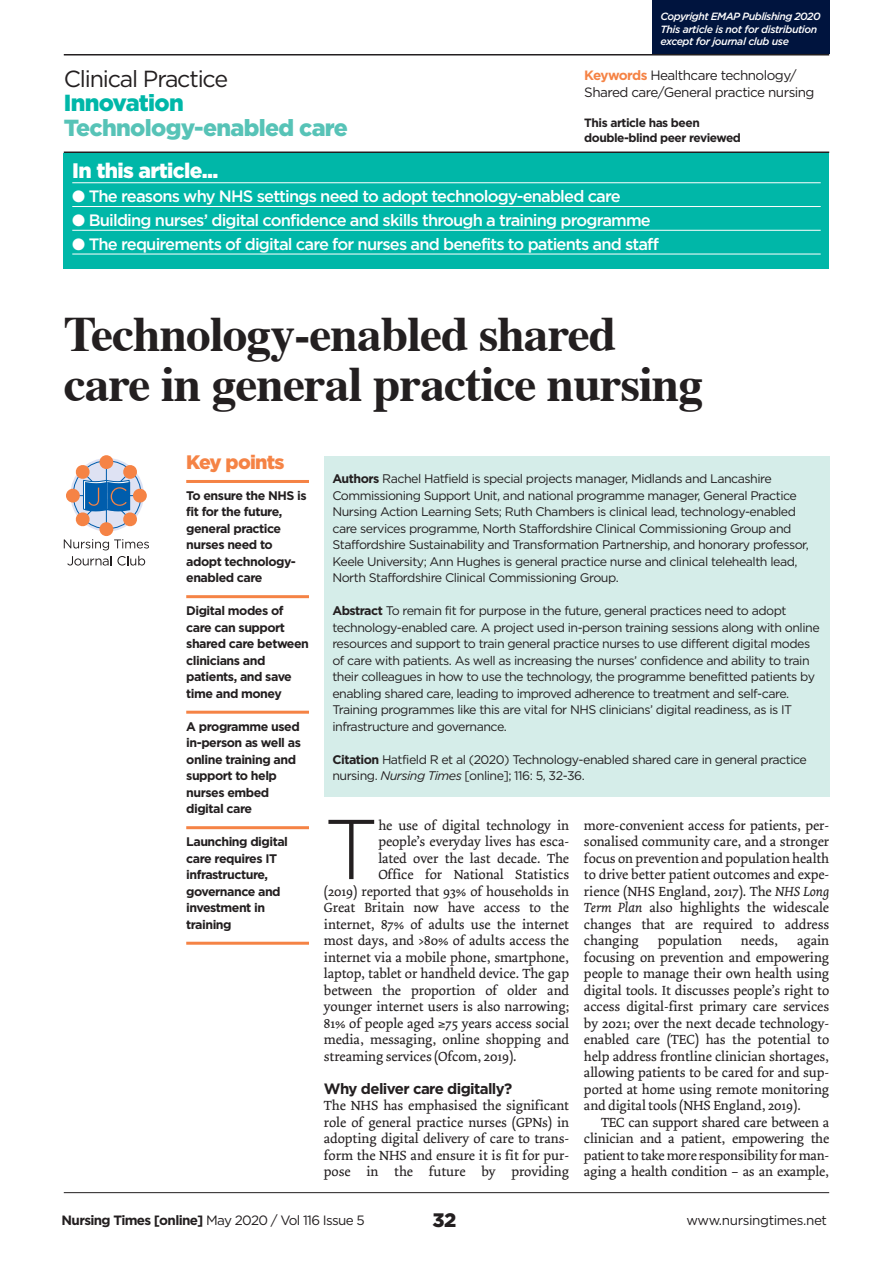
<style>
.page{position:relative;width:893px;height:1263px;background:#fff}
.page>*{position:absolute;margin:0;border:0;box-sizing:border-box;transform-origin:0 0}
.t1{font:300 84.6px "Gotham";color:#231f20}
.t2{font:700 49.5px/49.5px "Times";letter-spacing:-.02em;color:#231f20}
.t3{font:900 23.25px "Gotham";letter-spacing:-.03em;color:#57c3b7}
.t4{font:23.25px "Gotham";letter-spacing:-.05em;color:#231f20}
.t5{font:900 23.25px "Gotham";letter-spacing:-.03em;color:#00b7a8}
.t6{font:900 21px "Gotham";letter-spacing:-.03em;color:#fff}
.t7{font:900 19.5px "Gotham";letter-spacing:-.04em;color:#f58345}
.t8{font:900 19.5px "Gotham";color:#231f20}
.t9{font:500 16.5px "Gotham";letter-spacing:-.05em;color:#fff}
.t10{font:700 15px "Gotham";letter-spacing:-.04em;color:#231f20}
.t11{font:13.95px/16.5px "Dolly";letter-spacing:-.005em;color:#231f20;text-align:justify}
.t12{font:13.5px/16.5px "Gotham";letter-spacing:-.04em;color:#231f20}
.t13{font:700 13.5px "Gotham";letter-spacing:-.05em;color:#231f20}
.t14{font:12.45px/16.5px "Gotham";letter-spacing:-.04em;color:#231f20}
.t15{font:700 12.45px/16.5px "Gotham";letter-spacing:-.04em;color:#231f20}
.t16{font:700 12px/14.2px "Gotham";letter-spacing:-.04em;color:#231f20}
.t17{font:italic 500 10.5px/12.8px "Gotham";letter-spacing:-.04em;color:#fff}
.s1{font-weight:700;color:#f58345}
.s2{font-weight:700}
.s3{font-style:italic}
.s4{font-weight:400}
</style>
<div class="page">
<div style="left:652px;top:0;width:177px;height:54px;background:#00143e"></div>
<hr style="left:64px;top:152px;width:765px;height:1px;background:#231f20">
<hr style="left:64px;top:54px;width:765px;height:2px;background:#231f20">
<hr style="left:64px;top:1192px;width:765px;height:1px;background:#231f20">
<hr style="left:186px;top:480px;width:123px;height:3px;background:#f58345">
<hr style="left:186px;top:595px;width:123px;height:3px;background:#f58345">
<hr style="left:186px;top:711px;width:123px;height:3px;background:#f58345">
<hr style="left:186px;top:826px;width:123px;height:3px;background:#f58345">
<hr style="left:186px;top:942px;width:123px;height:3px;background:#f58345">
<div style="left:324px;top:456px;width:505px;height:340px;background:#d5ede9"></div>
<div style="left:64px;top:153px;width:765px;height:115px;background:#00b7a8"></div>
<hr style="left:72px;top:182px;width:749px;height:1px;background:#fff">
<hr style="left:72px;top:206px;width:749px;height:1px;background:#fff">
<hr style="left:72px;top:230px;width:749px;height:1px;background:#fff">
<hr style="left:72px;top:254px;width:749px;height:1px;background:#fff">
<svg style="left:64px;top:539px;width:85px;height:11px"></svg>
<div style="left:99px;top:455px;width:14px;height:14px;background:#f58345;border-radius:50%"></div>
<div style="left:99px;top:522px;width:14px;height:14px;background:#f58345;border-radius:50%"></div>
<div style="left:66px;top:489px;width:14px;height:13px;background:#f58345;border-radius:50%"></div>
<div style="left:133px;top:489px;width:14px;height:13px;background:#f58345;border-radius:50%"></div>
<svg style="left:73px;top:460px;width:69px;height:69px"></svg>
<svg style="left:67px;top:556px;width:44px;height:9px"></svg>
<svg style="left:117px;top:556px;width:28px;height:10px"></svg>
<h3 class="t4" style="left:64px;top:64px;width:166px">Clinical Practice</h3>
<h3 class="t5" style="left:64px;top:87px;width:122px">Innovation</h3>
<h3 class="t3" style="left:64px;top:112px;width:286px">Technology-enabled care</h3>
<p class="t17" style="left:660px;top:10px;width:162px">Copyright EMAP Publishing 2020<br>This article is not for distribution except for journal club use</p>
<p class="t12" style="left:584px;top:67px;width:232px"><span class="s1">Keywords</span> Healthcare technology/<br>Shared care/General practice nursing</p>
<p class="t16" style="left:584px;top:116px;width:158px">This article has been double-blind peer reviewed</p>
<h3 class="t6" style="left:72px;top:156px;width:148px">In this article...</h3>
<p class="t9" style="left:72px;top:187px;width:550px">● The reasons why NHS settings need to adopt technology-enabled care</p>
<p class="t9" style="left:72px;top:211px;width:580px">● Building nurses’ digital confidence and skills through a training programme</p>
<p class="t9" style="left:72px;top:234px;width:588px">● The requirements of digital care for nurses and benefits to patients and staff</p>
<h2 class="t2" style="left:64px;top:304px;width:641px">Technology-enabled shared care in general practice nursing</h2>
<h3 class="t7" style="left:186px;top:449px;width:100px">Key points</h3>
<p class="t15" style="left:186px;top:487px;width:122px">To ensure the NHS is fit for the future, general practice nurses need to adopt technology&shy;enabled care</p>
<p class="t15" style="left:186px;top:602px;width:124px">Digital modes of care can support shared care between clinicians and patients, and save time and money</p>
<p class="t15" style="left:186px;top:717px;width:116px">A programme used in-person as well as online training and support to help nurses embed digital care</p>
<p class="t15" style="left:186px;top:833px;width:103px">Launching digital care requires IT infrastructure, governance and investment in training</p>
<p class="t14" style="left:332px;top:470px;width:478px"><span class="s2">Authors</span> Rachel Hatfield is special projects manager, Midlands and Lancashire Commissioning Support Unit, and national programme manager, General Practice Nursing Action Learning Sets; Ruth Chambers is clinical lead, technology-enabled care services programme, North Staffordshire Clinical Commissioning Group and Staffordshire Sustainability and Transformation Partnership, and honorary professor, Keele University; Ann Hughes is general practice nurse and clinical telehealth lead, North Staffordshire Clinical Commissioning Group.</p>
<p class="t14" style="left:332px;top:602px;width:489px"><span class="s2">Abstract</span> To remain fit for purpose in the future, general practices need to adopt technology-enabled care. A project used in-person training sessions along with online resources and support to train general practice nurses to use different digital modes of care with patients. As well as increasing the nurses’ confidence and ability to train their colleagues in how to use the technology, the programme benefitted patients by enabling shared care, leading to improved adherence to treatment and self-care.<br>Training programmes like this are vital for NHS clinicians’ digital readiness, as is IT infrastructure and governance.</p>
<p class="t14" style="left:332px;top:751px;width:476px"><span class="s2">Citation</span> Hatfield R et al (2020) Technology-enabled shared care in general practice nursing. <span class="s3">Nursing Times</span> [online]; 116: 5, 32-36.</p>
<h1 class="t1" style="left:324px;top:796px;width:56px">T</h1>
<p class="t11" style="left:378px;top:817px;width:192px">he use of digital technology in</p>
<p class="t11" style="left:378px;top:833px;width:192px">people’s everyday lives has esca-</p>
<p class="t11" style="left:378px;top:850px;width:192px">lated over the last decade. The</p>
<p class="t11" style="left:378px;top:866px;width:192px">Office for National Statistics</p>
<p class="t11" style="left:324px;top:883px;width:247px">(2019) reported that 93% of households in</p>
<p class="t11" style="left:324px;top:899px;width:247px">Great Britain now have access to the</p>
<p class="t11" style="left:324px;top:916px;width:247px">internet, 87% of adults use the internet</p>
<p class="t11" style="left:324px;top:932px;width:247px">most days, and &gt;80% of adults access the</p>
<p class="t11" style="left:324px;top:949px;width:247px">internet via a mobile phone, smartphone,</p>
<p class="t11" style="left:324px;top:965px;width:247px">laptop, tablet or handheld device. The gap</p>
<p class="t11" style="left:324px;top:982px;width:247px">between the proportion of older and</p>
<p class="t11" style="left:324px;top:998px;width:247px">younger internet users is also narrowing;</p>
<p class="t11" style="left:324px;top:1015px;width:247px">81% of people aged ≥75 years access social</p>
<p class="t11" style="left:324px;top:1031px;width:247px">media, messaging, online shopping and</p>
<p class="t11" style="left:324px;top:1048px;width:194px">streaming services (Ofcom, 2019).</p>
<p class="t10" style="left:324px;top:1080px;width:190px">Why deliver care digitally?</p>
<p class="t11" style="left:324px;top:1097px;width:247px">The NHS has emphasised the significant role of general practice nurses (GPNs) in adopting digital delivery of care to trans&shy;form the NHS and ensure it is fit for pur&shy;pose in the future by providing</p>
<p class="t11" style="left:584px;top:817px;width:247px">more-convenient access for patients, per&shy;sonalised community care, and a stronger focus on prevention and population health to drive better patient outcomes and expe&shy;rience (NHS England, 2017). The <span class="s3">NHS Long Term Plan</span> also highlights the widescale changes that are required to address changing</p>
<p class="t11" style="left:658px;top:932px;width:66px">population</p>
<p class="t11" style="left:741px;top:932px;width:39px">needs,</p>
<p class="t11" style="left:584px;top:932px;width:247px;text-indent:213px">again focusing on prevention and empowering people to manage their own health using digital tools. It discusses people’s right to access digital-first primary care services by 2021; over the next decade technology&shy;enabled care (TEC) has the potential to help address frontline clinician shortages, allowing patients to be cared for and sup&shy;ported at home using remote monitoring and digital tools (NHS England, 2019).</p>
<p class="t11" style="left:584px;top:1114px;width:247px;text-indent:17px">TEC can support shared care between a clinician and a patient, empowering the patient to take more responsibility for man&shy;aging a health condition – as an example,</p>
<p class="t13" style="left:62px;top:1212px;width:305px">Nursing Times [online] <span class="s4">May 2020 / Vol 116 Issue 5</span></p>
<h3 class="t8" style="left:432px;top:1207px;width:25px">32</h3>
<p class="t12" style="left:686px;top:1212px;width:142px">www.nursingtimes.net</p>
</div>
